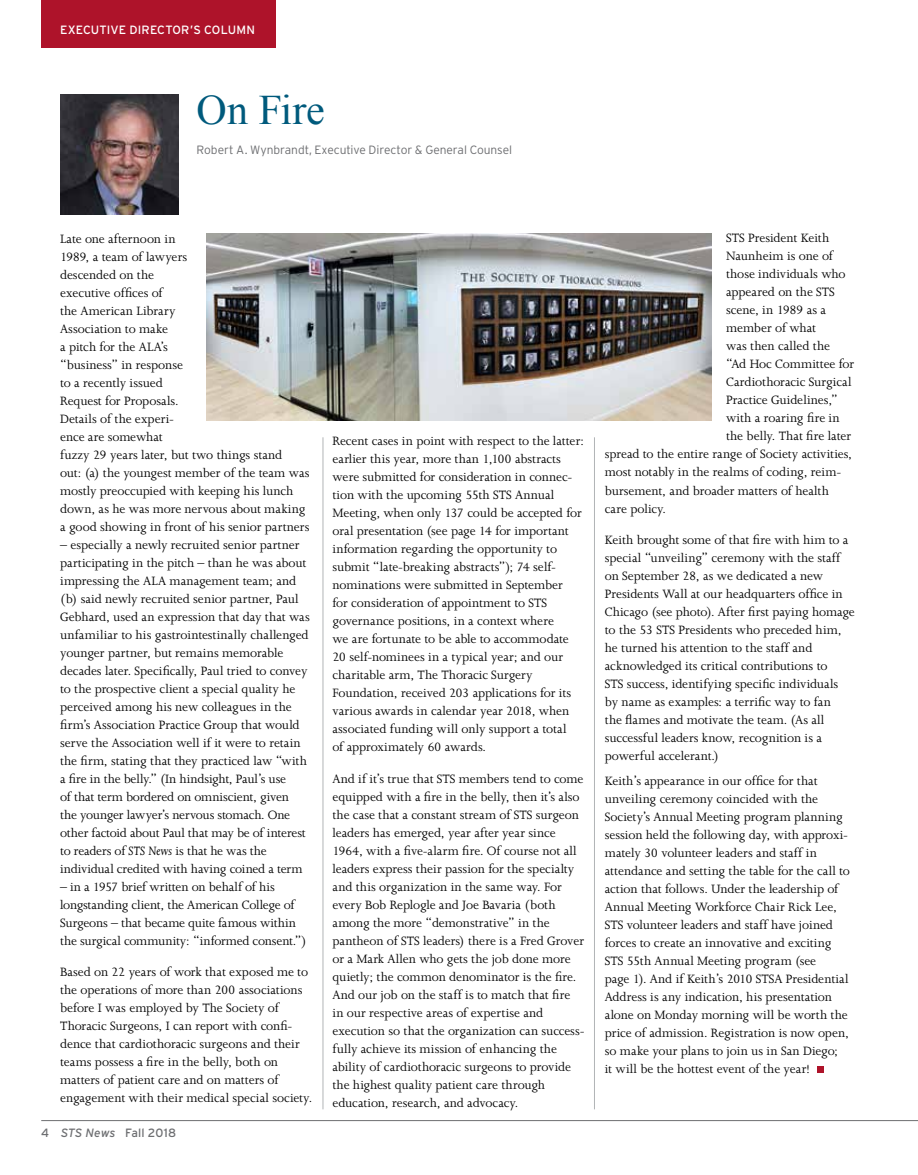
<style>
.page{position:relative;width:918px;height:1175px;background:#fff}
.page>*{position:absolute;margin:0;border:0;box-sizing:border-box;transform-origin:0 0}
.t1{font:42px "Times New Roman";color:#005a7c}
.t2{font:13.8px/18px "Joanna MT Std";letter-spacing:-.005em;color:#000}
.t3{font:300 12px "Interstate";letter-spacing:-.005em;color:#6d6e71}
.t4{font:12px "Interstate";letter-spacing:.01em;color:#fff}
.t5{font:12px "Interstate";letter-spacing:.015em;color:#6d6e71}
.s1{font-style:italic}
</style>
<div class="page">
<hr style="left:41px;top:1120px;width:877px;height:1px;background:#6d6e71">
<div style="left:41px;top:0;width:234px;height:47px;background:#ae132a"></div>
<div style="left:817px;top:1066px;width:7px;height:7px;background:#ae132a"></div>
<hr style="left:594px;top:437px;width:1px;height:672px;background:#b1b4b6">
<hr style="left:323px;top:437px;width:1px;height:672px;background:#b1b4b6">
<img style="left:61px;top:94px;width:117px;height:120px">
<img style="left:206px;top:234px;width:506px;height:187px">
<p class="t4" style="left:60px;top:22px;width:196px">EXECUTIVE DIRECTOR’S COLUMN</p>
<h1 class="t1" style="left:197px;top:81px;width:130px">On Fire</h1>
<p class="t3" style="left:197px;top:142px;width:317px">Robert A. Wynbrandt, Executive Director &amp; General Counsel</p>
<p class="t2" style="left:60px;top:230px;width:251px">Late one afternoon in<br>1989, a team of lawyers<br>descended on the<br>executive offices of<br>the American Library<br>Association to make<br>a pitch for the ALA’s<br>“business” in response<br>to a recently issued<br>Request for Proposals.<br>Details of the experi-<br>ence are somewhat<br>fuzzy 29 years later, but two things stand<br>out: (a) the youngest member of the team was mostly preoccupied with keeping his lunch down, as he was more nervous about making a good showing in front of his senior partners</p>
<p class="t2" style="left:60px;top:536px;width:251px">– especially a newly recruited senior partner participating in the pitch – than he was about impressing the ALA management team; and (b) said newly recruited senior partner, Paul Gebhard, used an expression that day that was unfamiliar to his gastrointestinally challenged younger partner, but remains memorable decades later. Specifically, Paul tried to convey to the prospective client a special quality he perceived among his new colleagues in the firm’s Association Practice Group that would serve the Association well if it were to retain the firm, stating that they practiced law “with a fire in the belly.” (In hindsight, Paul’s use<br>of that term bordered on omniscient, given<br>the younger lawyer’s nervous stomach. One other factoid about Paul that may be of interest to readers of <span class="s1">STS News</span> is that he was the individual credited with having coined a term</p>
<p class="t2" style="left:60px;top:878px;width:248px">– in a 1957 brief written on behalf of his longstanding client, the American College of Surgeons – that became quite famous within the surgical community: “informed consent.”)</p>
<p class="t2" style="left:60px;top:963px;width:254px">Based on 22 years of work that exposed me to the operations of more than 200 associations before I was employed by The Society of Thoracic Surgeons, I can report with confi&shy;dence that cardiothoracic surgeons and their teams possess a fire in the belly, both on matters of patient care and on matters of engagement with their medical special society.</p>
<p class="t5" style="left:41px;top:1125px;width:136px">4 <span class="s1">STS News</span> Fall 2018</p>
<p class="t2" style="left:333px;top:432px;width:253px">Recent cases in point with respect to the latter: earlier this year, more than 1,100 abstracts were submitted for consideration in connec&shy;tion with the upcoming 55th STS Annual Meeting, when only 137 could be accepted for oral presentation (see page 14 for important information regarding the opportunity to submit “late-breaking abstracts”); 74 self&shy;nominations were submitted in September<br>for consideration of appointment to STS governance positions, in a context where<br>we are fortunate to be able to accommodate 20 self-nominees in a typical year; and our charitable arm, The Thoracic Surgery Foundation, received 203 applications for its various awards in calendar year 2018, when associated funding will only support a total<br>of approximately 60 awards.</p>
<p class="t2" style="left:333px;top:769px;width:254px">And if it’s true that STS members tend to come equipped with a fire in the belly, then it’s also the case that a constant stream of STS surgeon leaders has emerged, year after year since 1964, with a five-alarm fire. Of course not all leaders express their passion for the specialty and this organization in the same way. For every Bob Replogle and Joe Bavaria (both among the more “demonstrative” in the pantheon of STS leaders) there is a Fred Grover or a Mark Allen who gets the job done more quietly; the common denominator is the fire.<br>And our job on the staff is to match that fire in our respective areas of expertise and execution so that the organization can success&shy;fully achieve its mission of enhancing the ability of cardiothoracic surgeons to provide the highest quality patient care through education, research, and advocacy.</p>
<p class="t2" style="left:726px;top:229px;width:105px">STS President Keith</p>
<p class="t2" style="left:726px;top:247px;width:108px">Naunheim is one of</p>
<p class="t2" style="left:726px;top:265px;width:121px">those individuals who</p>
<p class="t2" style="left:726px;top:283px;width:110px">appeared on the STS</p>
<p class="t2" style="left:726px;top:301px;width:101px">scene, in 1989 as a</p>
<p class="t2" style="left:726px;top:319px;width:92px">member of what</p>
<p class="t2" style="left:726px;top:337px;width:105px">was then called the</p>
<p class="t2" style="left:726px;top:355px;width:130px">“Ad Hoc Committee for</p>
<p class="t2" style="left:726px;top:373px;width:127px">Cardiothoracic Surgical</p>
<p class="t2" style="left:726px;top:391px;width:113px">Practice Guidelines,”</p>
<p class="t2" style="left:726px;top:409px;width:115px">with a roaring fire in</p>
<p class="t2" style="left:726px;top:427px;width:127px">the belly. That fire later</p>
<p class="t2" style="left:605px;top:445px;width:249px">spread to the entire range of Society activities,</p>
<p class="t2" style="left:605px;top:463px;width:238px">most notably in the realms of coding, reim-</p>
<p class="t2" style="left:605px;top:481px;width:226px">bursement, and broader matters of health</p>
<p class="t2" style="left:605px;top:499px;width:63px">care policy.</p>
<p class="t2" style="left:605px;top:531px;width:251px">Keith brought some of that fire with him to a special “unveiling” ceremony with the staff on September 28, as we dedicated a new Presidents Wall at our headquarters office in Chicago (see photo). After first paying homage to the 53 STS Presidents who preceded him, he turned his attention to the staff and acknowledged its critical contributions to<br>STS success, identifying specific individuals by name as examples: a terrific way to fan<br>the flames and motivate the team. (As all successful leaders know, recognition is a powerful accelerant.)</p>
<p class="t2" style="left:605px;top:771px;width:247px">Keith’s appearance in our office for that unveiling ceremony coincided with the Society’s Annual Meeting program planning session held the following day, with approxi&shy;mately 30 volunteer leaders and staff in attendance and setting the table for the call to action that follows. Under the leadership of Annual Meeting Workforce Chair Rick Lee, STS volunteer leaders and staff have joined forces to create an innovative and exciting STS 55th Annual Meeting program (see<br>page 1). And if Keith’s 2010 STSA Presidential Address is any indication, his presentation alone on Monday morning will be worth the price of admission. Registration is now open, so make your plans to join us in San Diego;<br>it will be the hottest event of the year!</p>
</div>
